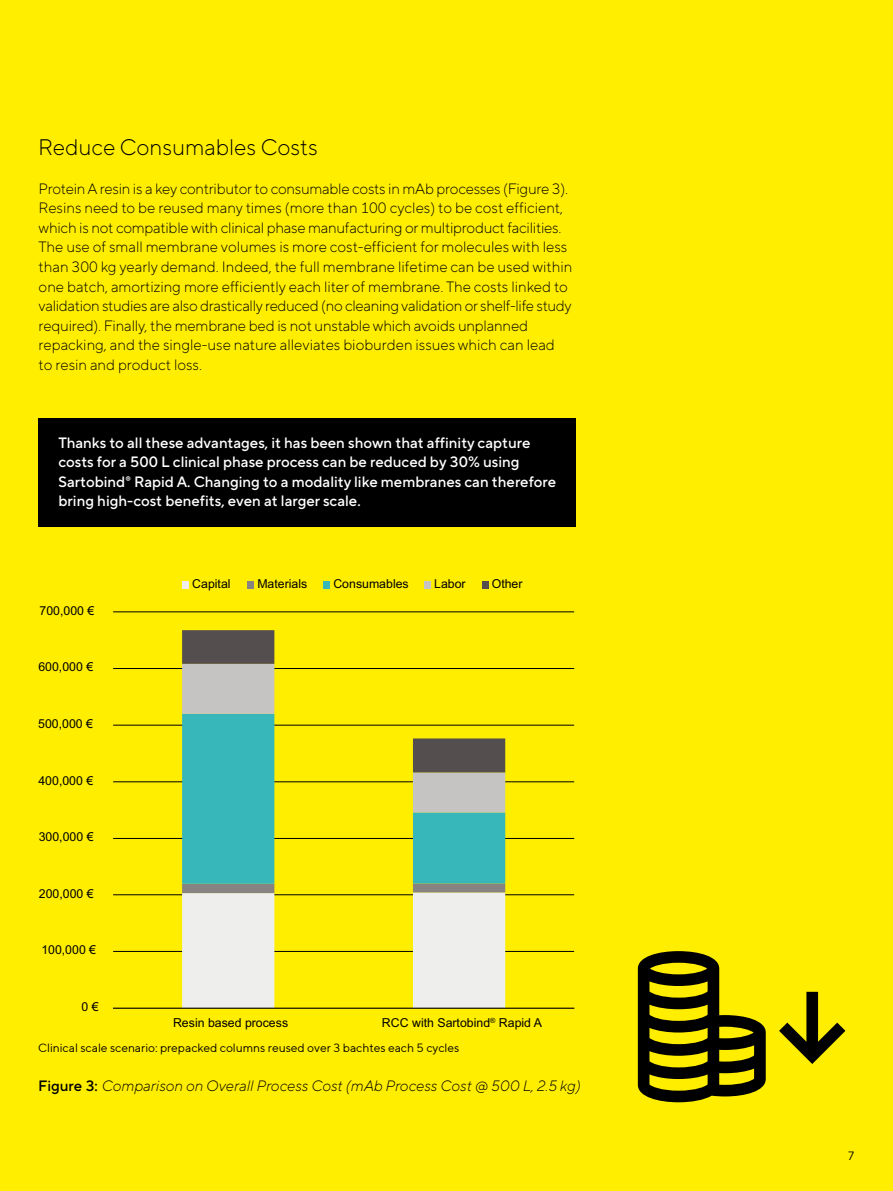
<style>
.page{position:relative;width:893px;height:1191px;background:#fe0}
.page>*{position:absolute;margin:0;border:0;box-sizing:border-box;transform-origin:0 0}
.t1{font:300 22.5px "TT Norms Pro";color:#000}
.t2{font:300 15px/19.5px "TT Norms Pro";letter-spacing:-.005em;color:#000}
.t3{font:500 15px/19.5px "TT Norms Pro";color:#fff}
.t4{font:italic 300 15px "TT Norms Pro";color:#000}
.t5{font:12.3px "Arial";color:#000001}
.t6{font:12px "TT Norms Pro";color:#000}
.s1{font-weight:500;font-style:normal}
</style>
<div class="page">
<hr style="left:113px;top:564px;width:461px;height:1px;background:#000001">
<hr style="left:113px;top:611px;width:461px;height:1px;background:#000001">
<hr style="left:113px;top:668px;width:461px;height:1px;background:#000001">
<hr style="left:113px;top:725px;width:461px;height:1px;background:#000001">
<hr style="left:113px;top:781px;width:461px;height:1px;background:#000001">
<hr style="left:113px;top:838px;width:461px;height:1px;background:#000001">
<hr style="left:113px;top:894px;width:461px;height:1px;background:#000001">
<hr style="left:113px;top:951px;width:461px;height:1px;background:#000001">
<svg style="left:182px;top:883px;width:323px;height:124px"></svg>
<svg style="left:182px;top:812px;width:323px;height:71px;fill:#38b7ba"></svg>
<svg style="left:182px;top:772px;width:323px;height:40px"></svg>
<svg style="left:182px;top:630px;width:323px;height:142px"></svg>
<hr style="left:113px;top:1007px;width:461px;height:1px;background:#000001">
<div style="left:182px;top:581px;width:7px;height:8px;background:#eeeeec"></div>
<div style="left:247px;top:581px;width:7px;height:8px;background:#868382"></div>
<div style="left:323px;top:581px;width:7px;height:8px;background:#38b7ba"></div>
<div style="left:424px;top:581px;width:7px;height:8px;background:#c6c4c3"></div>
<div style="left:482px;top:581px;width:7px;height:8px;background:#544e4f"></div>
<div style="left:38px;top:418px;width:538px;height:108px;background:#000"></div>
<svg style="left:638px;top:951px;width:207px;height:151px"></svg>
<h1 class="t1" style="left:38px;top:131px;width:281px">Reduce Consumables Costs</h1>
<p class="t2" style="left:39px;top:178px;width:535px">Protein A resin is a key contributor to consumable costs in mAb processes (Figure 3).<br>Resins need to be reused many times (more than 100 cycles) to be cost efficient, which is not compatible with clinical phase manufacturing or multiproduct facilities.<br>The use of small membrane volumes is more cost-efficient for molecules with less than 300 kg yearly demand. Indeed, the full membrane lifetime can be used within one batch, amortizing more efficiently each liter of membrane. The costs linked to validation studies are also drastically reduced (no cleaning validation or shelf-life study required). Finally, the membrane bed is not unstable which avoids unplanned repacking, and the single-use nature alleviates bioburden issues which can lead to resin and product loss.</p>
<p class="t3" style="left:58px;top:431px;width:499px">Thanks to all these advantages, it has been shown that affinity capture costs for a 500 L clinical phase process can be reduced by 30% using Sartobind® Rapid A. Changing to a modality like membranes can therefore bring high-cost benefits, even at larger scale.</p>
<p class="t5" style="left:40px;top:602px;width:56px">700,000 €</p>
<p class="t5" style="left:38px;top:658px;width:56px">600,000 €</p>
<p class="t5" style="left:38px;top:715px;width:56px">500,000 €</p>
<p class="t5" style="left:38px;top:772px;width:56px">400,000 €</p>
<p class="t5" style="left:39px;top:828px;width:56px">300,000 €</p>
<p class="t5" style="left:39px;top:885px;width:56px">200,000 €</p>
<p class="t5" style="left:41px;top:941px;width:56px">100,000 €</p>
<p class="t5" style="left:81px;top:998px;width:19px">0 €</p>
<p class="t5" style="left:192px;top:575px;width:40px">Capital</p>
<p class="t5" style="left:257px;top:575px;width:51px">Materials</p>
<p class="t5" style="left:333px;top:575px;width:77px">Consumables</p>
<p class="t5" style="left:434px;top:575px;width:33px">Labor</p>
<p class="t5" style="left:492px;top:575px;width:32px">Other</p>
<p class="t5" style="left:173px;top:1014px;width:117px">Resin based process</p>
<p class="t5" style="left:382px;top:1014px;width:162px">RCC with Sartobind<sup>®</sup> Rapid A</p>
<p class="t6" style="left:38px;top:1039px;width:422px">Clinical scale scenario: prepacked columns reused over 3 bachtes each 5 cycles</p>
<p class="t4" style="left:38px;top:1075px;width:543px"><span class="s1">Figure 3:</span> Comparison on Overall Process Cost (mAb Process Cost @ 500 L, 2.5 kg)</p>
<p class="t6" style="left:847px;top:1147px;width:9px">7</p>
</div>
